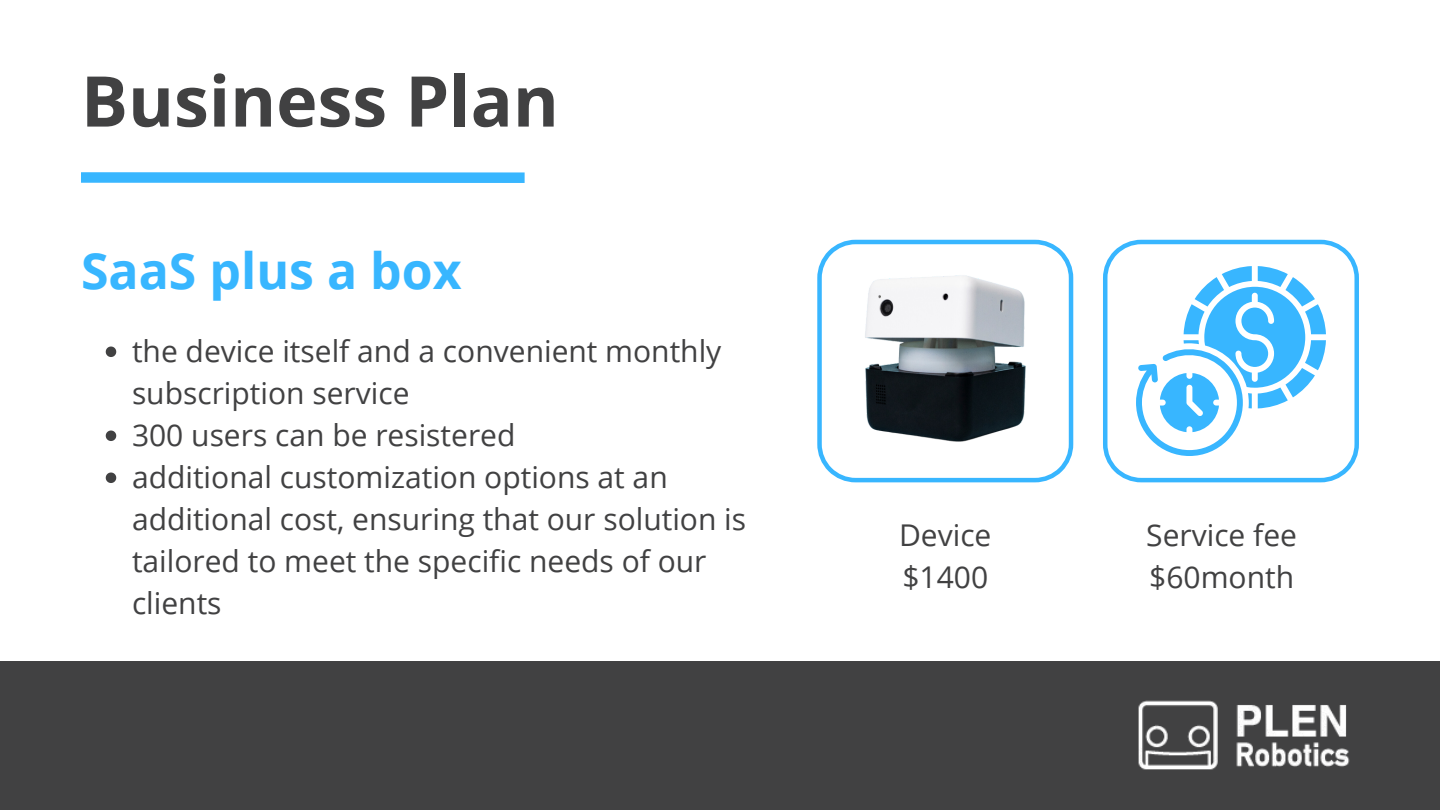
<style>
.page{position:relative;width:1440px;height:810px;background:#fff}
.page>*{position:absolute;margin:0;border:0;box-sizing:border-box;transform-origin:0 0}
.t1{font:700 70px "Open Sans";color:#414142}
.t2{font:700 50px "Open Sans";color:#38b6ff}
.t3{font:30px/42px "Open Sans";color:#414142}
</style>
<div class="page">
<div style="left:81px;top:172px;width:444px;height:11px;background:#38b6ff"></div>
<svg style="left:817px;top:240px;width:256px;height:242px"></svg>
<img style="left:853px;top:272px;width:185px;height:178px">
<svg style="left:1103px;top:240px;width:256px;height:242px"></svg>
<svg style="left:1136px;top:266px;width:190px;height:190px"></svg>
<svg style="left:106px;top:347px;width:10px;height:10px"></svg>
<svg style="left:106px;top:431px;width:10px;height:10px"></svg>
<svg style="left:106px;top:473px;width:10px;height:10px"></svg>
<div style="left:0;top:661px;width:1440px;height:149px;background:#414142"></div>
<img style="left:1138px;top:700px;width:212px;height:70px">
<h1 class="t1" style="left:81px;top:52px;width:479px">Business Plan</h1>
<h2 class="t2" style="left:81px;top:235px;width:382px">SaaS plus a box</h2>
<p class="t3" style="left:132px;top:330px;width:616px">the device itself and a convenient monthly subscription service<br>300 users can be resistered<br>additional customization options at an additional cost, ensuring that our solution is tailored to meet the specific needs of our clients</p>
<p class="t3" style="left:899px;top:513px;width:94px">Device $1400</p>
<p class="t3" style="left:1146px;top:513px;width:152px">Service fee $60month</p>
</div>
